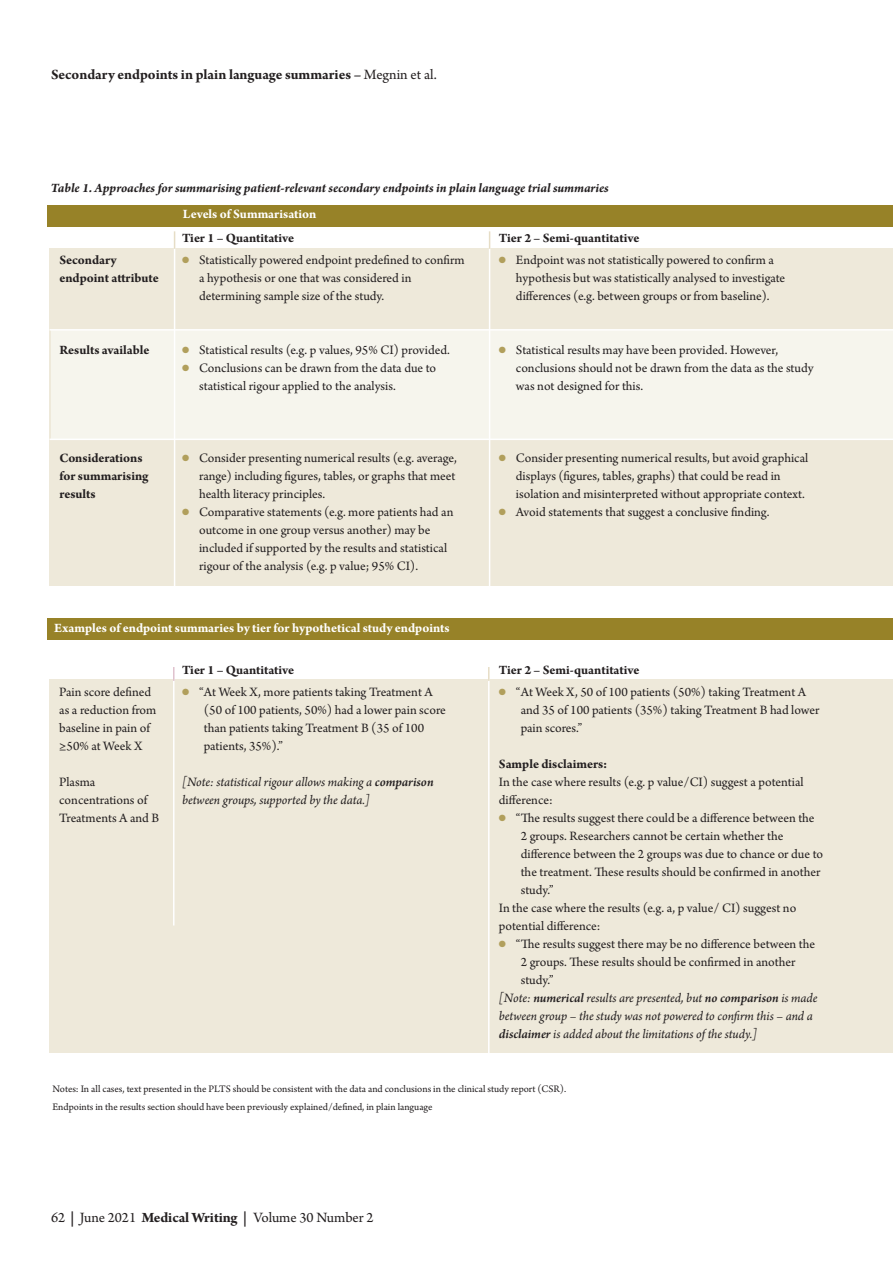
<style>
.page{position:relative;width:893px;height:1263px;background:#fff}
.page>*{position:absolute;margin:0;border:0;box-sizing:border-box;transform-origin:0 0}
.t1{font:700 15px "Arno Pro";color:#231f20}
.t2{font:15px "Arno Pro";letter-spacing:-.005em;color:#231f20}
.t3{font:13.5px/18px "Arno Pro";color:#231f20}
.t4{font:italic 13.5px/18px "Arno Pro";letter-spacing:-.005em;color:#231f20}
.t5{font:700 13.5px/18px "Arno Pro";color:#231f20}
.t6{font:italic 700 13.5px "Arno Pro";color:#231f20}
.t7{font:700 13.5px "Arno Pro";color:#fff}
.t8{font:10.5px "Arno Pro";color:#231f20}
.s1{font-weight:400}
.s2{color:#b19f5c}
.s3{font-weight:600}
.s4{font-weight:700}
</style>
<div class="page">
<div style="left:47px;top:205px;width:846px;height:22px;background:#978228"></div>
<div style="left:47px;top:618px;width:846px;height:21px;background:#978228"></div>
<div style="left:50px;top:249px;width:843px;height:337px;background:#eee9da"></div>
<div style="left:50px;top:679px;width:843px;height:374px;background:#eee9da"></div>
<div style="left:51px;top:330px;width:842px;height:108px;background:#f6f5ed"></div>
<hr style="left:50px;top:329px;width:843px;height:2px;background:#fff">
<hr style="left:50px;top:439px;width:843px;height:1px;background:#fff">
<hr style="left:174px;top:242px;width:1px;height:351px;background:#fff">
<svg style="left:174px;top:231px;width:1px;height:18px"></svg>
<hr style="left:489px;top:242px;width:1px;height:351px;background:#fff">
<svg style="left:489px;top:231px;width:1px;height:18px"></svg>
<hr style="left:488px;top:674px;width:2px;height:383px;background:#fff">
<svg style="left:488px;top:667px;width:2px;height:14px"></svg>
<hr style="left:173px;top:674px;width:2px;height:251px;background:#fff">
<svg style="left:173px;top:667px;width:2px;height:14px"></svg>
<p class="t1" style="left:51px;top:69px;width:387px">Secondary endpoints in plain language summaries – <span class="s1">Megnin et al.</span></p>
<p class="t6" style="left:51px;top:183px;width:559px">Table 1. Approaches for summarising patient-relevant secondary endpoints in plain language trial summaries</p>
<p class="t7" style="left:183px;top:209px;width:135px">Levels of Summarisation</p>
<p class="t5" style="left:59px;top:252px;width:101px">Secondary endpoint attribute</p>
<p class="t5" style="left:59px;top:342px;width:91px">Results available</p>
<p class="t5" style="left:59px;top:450px;width:91px">Considerations for summaris ing results</p>
<p class="t5" style="left:182px;top:230px;width:114px">Tier 1 – Quantitative</p>
<p class="t3" style="left:199px;top:252px;width:267px;text-indent:-17px"><span class="s2">●</span> Statistically powered endpoint predefined to confirm a hypothesis or one that was considered in determining sample size of the study.</p>
<p class="t3" style="left:182px;top:342px;width:269px"><span class="s2">●</span> Statistical results (e.g. p values, 95% CI) provided.</p>
<p class="t3" style="left:199px;top:360px;width:239px;text-indent:-17px"><span class="s2">●</span> Conclusions can be drawn from the data due to statistical rigour applied to the analysis.</p>
<p class="t3" style="left:199px;top:450px;width:259px;text-align:justify;text-indent:-17px"><span class="s2">●</span> Consider presenting numerical results (e.g. average, range) including figures, tables, or graphs that meet health literacy principles.</p>
<p class="t3" style="left:199px;top:504px;width:256px;text-indent:-17px"><span class="s2">●</span> Comparative statements (e.g. more patients had an outcome in one group versus another) may be included if supported by the results and statistical rigour of the analysis (e.g. p value; 95% CI).</p>
<p class="t7" style="left:54px;top:623px;width:397px">Examples of endpoint summaries by tier for hypothetical study endpoints</p>
<p class="t3" style="left:59px;top:684px;width:99px">Pain score defined as a reduction from baseline in pain of ≥50% at Week X</p>
<p class="t3" style="left:59px;top:774px;width:102px">Plasma concentrations of<br>Treatments A and B</p>
<p class="t5" style="left:182px;top:662px;width:114px">Tier 1 – Quantitative</p>
<p class="t3" style="left:204px;top:684px;width:244px;text-indent:-22px"><span class="s2">●</span> “At Week X, more patients taking Treatment A (50 of 100 patients, 50%) had a lower pain score than patients taking Treatment B (35 of 100 patients, 35%).”</p>
<p class="t4" style="left:182px;top:774px;width:253px">[Note: statistical rigour allows making a <span class="s3">comparison </span>between groups, supported by the data.]</p>
<p class="t5" style="left:499px;top:230px;width:142px">Tier 2 – Semi-quantitative</p>
<p class="t3" style="left:516px;top:252px;width:271px;text-indent:-17px"><span class="s2">●</span> Endpoint was not statistically powered to confirm a hypothesis but was statistically analysed to investigate differences (e.g. between groups or from baseline).</p>
<p class="t3" style="left:516px;top:342px;width:299px;text-indent:-17px"><span class="s2">●</span> Statistical results may have been provided. However, conclusions should not be drawn from the data as the study was not designed for this.</p>
<p class="t3" style="left:516px;top:450px;width:294px;text-indent:-17px"><span class="s2">●</span> Consider presenting numerical results, but avoid graphical displays (figures, tables, graphs) that could be read in isolation and misinterpreted without appropriate context.</p>
<p class="t3" style="left:499px;top:504px;width:272px"><span class="s2">●</span> Avoid statements that suggest a conclusive finding.</p>
<p class="t5" style="left:499px;top:662px;width:142px">Tier 2 – Semi-quantitative</p>
<p class="t3" style="left:521px;top:684px;width:300px;text-indent:-22px"><span class="s2">●</span> “At Week X, 50 of 100 patients (50%) taking Treatment A and 35 of 100 patients (35%) taking Treatment B had lower pain scores.”</p>
<p class="t5" style="left:499px;top:756px;width:110px">Sample disclaimers:</p>
<p class="t3" style="left:499px;top:774px;width:306px">In the case where results (e.g. p value/CI) suggest a potential difference:</p>
<p class="t3" style="left:521px;top:810px;width:304px;text-indent:-22px"><span class="s2">●</span> “The results suggest there could be a difference between the 2 groups. Researchers cannot be certain whether the difference between the 2 groups was due to chance or due to the treatment. These results should be confirmed in another study.”</p>
<p class="t3" style="left:499px;top:900px;width:299px">In the case where the results (e.g. a, p value/ CI) suggest no potential difference:</p>
<p class="t3" style="left:521px;top:936px;width:296px;text-indent:-22px"><span class="s2">●</span> “The results suggest there may be no difference between the<br>2 groups. These results should be confirmed in another study.”</p>
<p class="t4" style="left:499px;top:990px;width:320px">[Note: <span class="s3">numerical</span> results are presented, but <span class="s3">no comparison</span> is made between group – the study was not powered to confirm this – and a <span class="s3">disclaimer</span> is added about the limitations of the study.]</p>
<p class="t8" style="left:52px;top:1085px;width:515px">Notes: In all cases, text presented in the PLTS should be consistent with the data and conclusions in the clinical study report (CSR).</p>
<p class="t8" style="left:52px;top:1103px;width:381px">Endpoints in the results section should have been previously explained/defined, in plain language</p>
<p class="t2" style="left:51px;top:1212px;width:324px">62 <span class="s4">|</span> June 2021 <span class="s4">Medical Writing |</span> Volume 30 Number 2</p>
</div>
